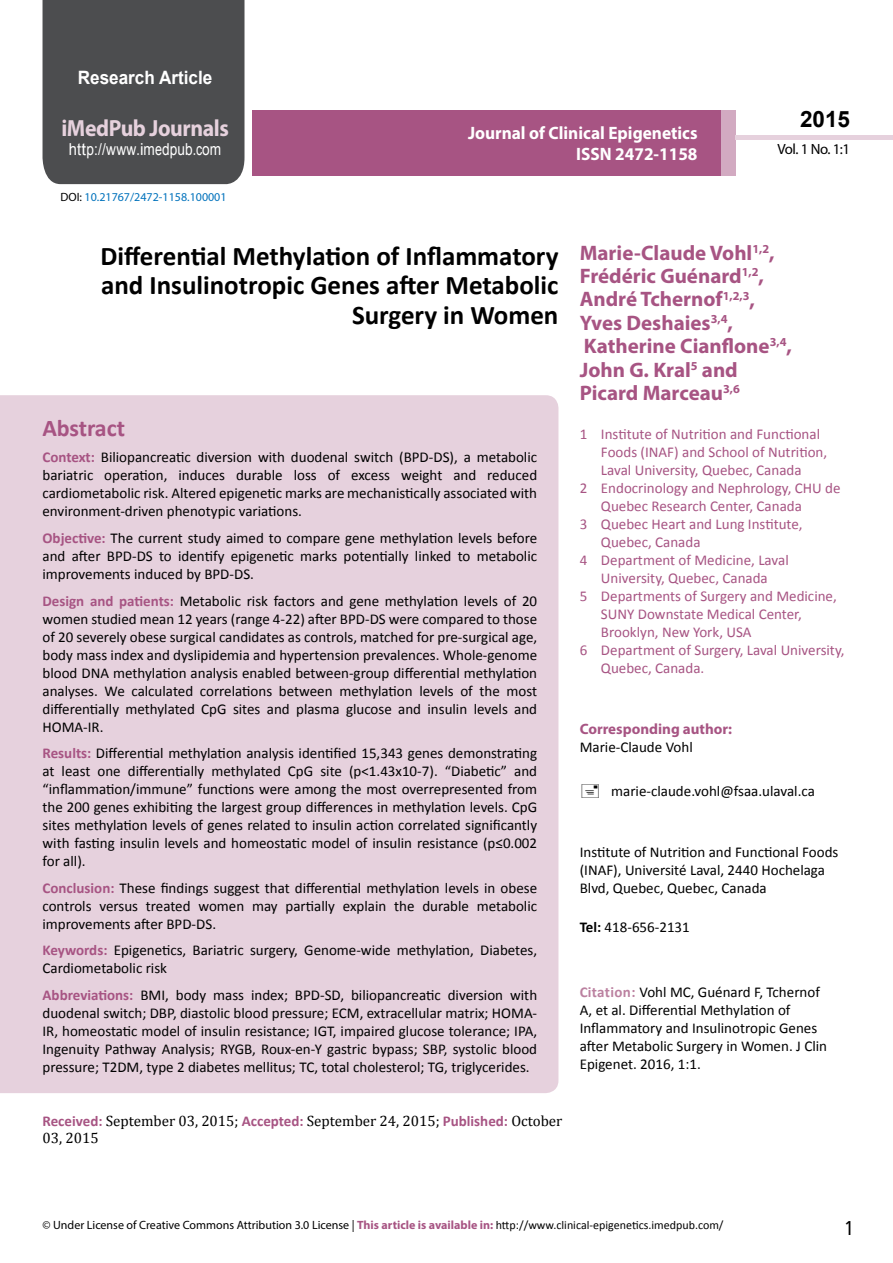
<style>
.page{position:relative;width:893px;height:1263px;background:#fff}
.page>*{position:absolute;margin:0;border:0;box-sizing:border-box;transform-origin:0 0}
.t1{font:700 27px/29.7px "Calibri";color:#000;text-align:right}
.t2{font:25.5px "Tunga";color:#000}
.t3{font:700 24px "Calibri";letter-spacing:-.005em;color:#a75483}
.t4{font:700 23.4px "Myriad Pro";letter-spacing:-.02em;color:#e6d1dd;scale:.93 1}
.t5{font:700 22.5px "Arial";color:#000}
.t6{font:700 21px/23.4px "Myriad Pro";color:#a75483}
.t7{font:700 18.45px "Arial";color:#fff;scale:.93 1}
.t8{font:700 18px/21.6px "Myriad Pro";color:#fff;text-align:right;scale:.96 1}
.t9{font:16.5px "Arial";letter-spacing:.01em;color:#fff;scale:.89 1}
.t10{font:15px/18px "Calibri";color:#000;text-align:justify}
.t11{font:15px "Calibri";color:#a75483}
.t12{font:15px/16.5px "Cambria";color:#000}
.t13{font:700 15px "Myriad Pro";color:#a75483}
.t14{font:14.85px "Myriad Pro";color:#000}
.t15{font:12px "Myriad Pro";color:#000}
.t16{font:12px "Myriad Pro";color:#0072bc}
.s1{font-family:"Calibri"}
.s2{color:#000}
.s3{font-weight:700;color:#a75483}
.s4{font-family:"Calibri";font-weight:700;color:#a75483}
.s5{font-weight:700}
.s6{font-weight:700;color:#bb81a0}
</style>
<div class="page">
<div style="left:43px;top:0;width:201px;height:184px;background:#4c4d4f"></div>
<div style="left:720px;top:110px;width:16px;height:66px;background:#d2aac1"></div>
<div style="left:736px;top:135px;width:157px;height:5px;background:#e6d1dd"></div>
<div style="left:252px;top:110px;width:469px;height:66px;background:#a75483"></div>
<div style="left:0;top:395px;width:558px;height:698px;background:#e6d1dd"></div>
<p class="t7" style="left:78px;top:65px;width:146px">Research Article</p>
<h3 class="t4" style="left:61px;top:113px;width:181px">iMedPub Journals</h3>
<p class="t9" style="left:69px;top:139px;width:173px">http://www<span class="s1">.</span>imedpub<span class="s1">.</span>com</p>
<p class="t16" style="left:60px;top:190px;width:168px"><span class="s2">DOI:</span> 10.21767/2472-1158.100001</p>
<p class="t8" style="left:468px;top:121px;width:241px">Journal of Clinical Epigenetics<br>ISSN 2472-1158</p>
<h3 class="t5" style="left:800px;top:104px;width:52px">2015</h3>
<p class="t14" style="left:778px;top:140px;width:74px">Vol. 1 No. 1:1</p>
<h1 class="t1" style="left:101px;top:241px;width:459px">Differential Methylation of Inflammatory and Insulinotropic Genes after Metabolic<br>Surgery in Women</h1>
<h3 class="t3" style="left:43px;top:413px;width:84px">Abstract</h3>
<p class="t10" style="left:43px;top:448px;width:496px"><span class="s3">Context:</span> Biliopancreatic diversion with duodenal switch (BPD-DS), a metabolic bariatric operation, induces durable loss of excess weight and reduced cardiometabolic risk. Altered epigenetic marks are mechanistically associated with environment-driven phenotypic variations.</p>
<p class="t10" style="left:43px;top:529px;width:496px"><span class="s3">Objective:</span> The current study aimed to compare gene methylation levels before and after BPD-DS to identify epigenetic marks potentially linked to metabolic improvements induced by BPD-DS.</p>
<p class="t10" style="left:43px;top:592px;width:496px"><span class="s3">Design and patients:</span> Metabolic risk factors and gene methylation levels of 20 women studied mean 12 years (range 4-22) after BPD-DS were compared to those of 20 severely obese surgical candidates as controls, matched for pre-surgical age, body mass index and dyslipidemia and hypertension prevalences. Whole-genome blood DNA methylation analysis enabled between-group differential methylation analyses. We calculated correlations between methylation levels of the most differentially methylated CpG sites and plasma glucose and insulin levels and HOMA-IR.</p>
<p class="t10" style="left:43px;top:744px;width:496px"><span class="s3">Results:</span> Differential methylation analysis identified 15,343 genes demonstrating at least one differentially methylated CpG site (p&lt;1.43x10-7). “Diabetic” and “inflammation/immune” functions were among the most overrepresented from the 200 genes exhibiting the largest group differences in methylation levels. CpG sites methylation levels of genes related to insulin action correlated significantly with fasting insulin levels and homeostatic model of insulin resistance (p≤0.002 for all).</p>
<p class="t10" style="left:43px;top:879px;width:496px"><span class="s3">Conclusion:</span> These findings suggest that differential methylation levels in obese controls versus treated women may partially explain the durable metabolic improvements after BPD-DS.</p>
<p class="t10" style="left:43px;top:941px;width:496px"><span class="s3">Keywords:</span> Epigenetics, Bariatric surgery, Genome-wide methylation, Diabetes,<br>Cardiometabolic risk</p>
<p class="t10" style="left:43px;top:986px;width:496px"><span class="s3">Abbreviations:</span> BMI, body mass index; BPD-SD, biliopancreatic diversion with duodenal switch; DBP, diastolic blood pressure; ECM, extracellular matrix; HOMA-IR, homeostatic model of insulin resistance; IGT, impaired glucose tolerance; IPA, Ingenuity Pathway Analysis; RYGB, Roux-en-Y gastric bypass; SBP, systolic blood pressure; T2DM, type 2 diabetes mellitus; TC, total cholesterol; TG, triglycerides.</p>
<p class="t12" style="left:43px;top:1113px;width:521px"><span class="s4">Received:</span> September 03, 2015; <span class="s4">Accepted:</span> September 24, 2015; <span class="s4">Published:</span> October<br>03, 2015</p>
<h3 class="t6" style="left:580px;top:240px;width:214px">Marie-Claude Vohl<sup>1,2</sup>,<br>Frédéric Guénard<sup>1,2</sup>,<br>André Tchernof<sup>1,2,3</sup>,<br>Yves Deshaies<sup>3,4</sup>,<br>Katherine Cianflone<sup>3,4</sup>,<br>John G. Kral<sup>5</sup> and<br>Picard Marceau<sup>3,6</sup></h3>
<p class="t11" style="left:580px;top:425px;width:242px">1 Institute of Nutrition and Functional</p>
<p class="t11" style="left:601px;top:443px;width:228px">Foods (INAF) and School of Nutrition,</p>
<p class="t11" style="left:601px;top:461px;width:202px">Laval University, Quebec, Canada</p>
<p class="t11" style="left:580px;top:479px;width:262px">2 Endocrinology and Nephrology, CHU de</p>
<p class="t11" style="left:601px;top:497px;width:202px">Quebec Research Center, Canada</p>
<p class="t11" style="left:580px;top:515px;width:224px">3 Quebec Heart and Lung Institute,</p>
<p class="t11" style="left:601px;top:533px;width:101px">Quebec, Canada</p>
<p class="t11" style="left:580px;top:551px;width:211px">4 Department of Medicine, Laval</p>
<p class="t11" style="left:601px;top:569px;width:168px">University, Quebec, Canada</p>
<p class="t11" style="left:580px;top:587px;width:259px">5 Departments of Surgery and Medicine,</p>
<p class="t11" style="left:601px;top:605px;width:202px">SUNY Downstate Medical Center,</p>
<p class="t11" style="left:601px;top:623px;width:152px">Brooklyn, New York, USA</p>
<p class="t11" style="left:580px;top:641px;width:266px">6 Department of Surgery, Laval University,</p>
<p class="t11" style="left:601px;top:659px;width:105px">Quebec, Canada.</p>
<p class="t13" style="left:580px;top:719px;width:154px">Corresponding author:</p>
<p class="t10" style="left:580px;top:738px;width:115px">Marie-Claude Vohl</p>
<p class="t10" style="left:611px;top:782px;width:205px">marie-claude.vohl@fsaa.ulaval.ca</p>
<p class="t10" style="left:580px;top:843px;width:260px;text-align:left">Institute of Nutrition and Functional Foods (INAF), Université Laval, 2440 Hochelaga<br>Blvd, Quebec, Quebec, Canada</p>
<p class="t10" style="left:580px;top:918px;width:112px"><span class="s5">Tel:</span> 418-656-2131</p>
<p class="t10" style="left:580px;top:983px;width:249px;text-align:left"><span class="s6">Citation:</span> Vohl MC, Guénard F, Tchernof A, et al. Differential Methylation of Inflammatory and Insulinotropic Genes after Metabolic Surgery in Women. J Clin Epigenet. 2016, 1:1.</p>
<p class="t15" style="left:43px;top:1218px;width:682px">© Under License of Creative Commons Attribution 3.0 License | <span class="s3">This article is available in:</span> <span class="s1">http://www.clinical-epigenetics.imedpub.com/</span></p>
<h2 class="t2" style="left:845px;top:1211px;width:9px">1</h2>
</div>
